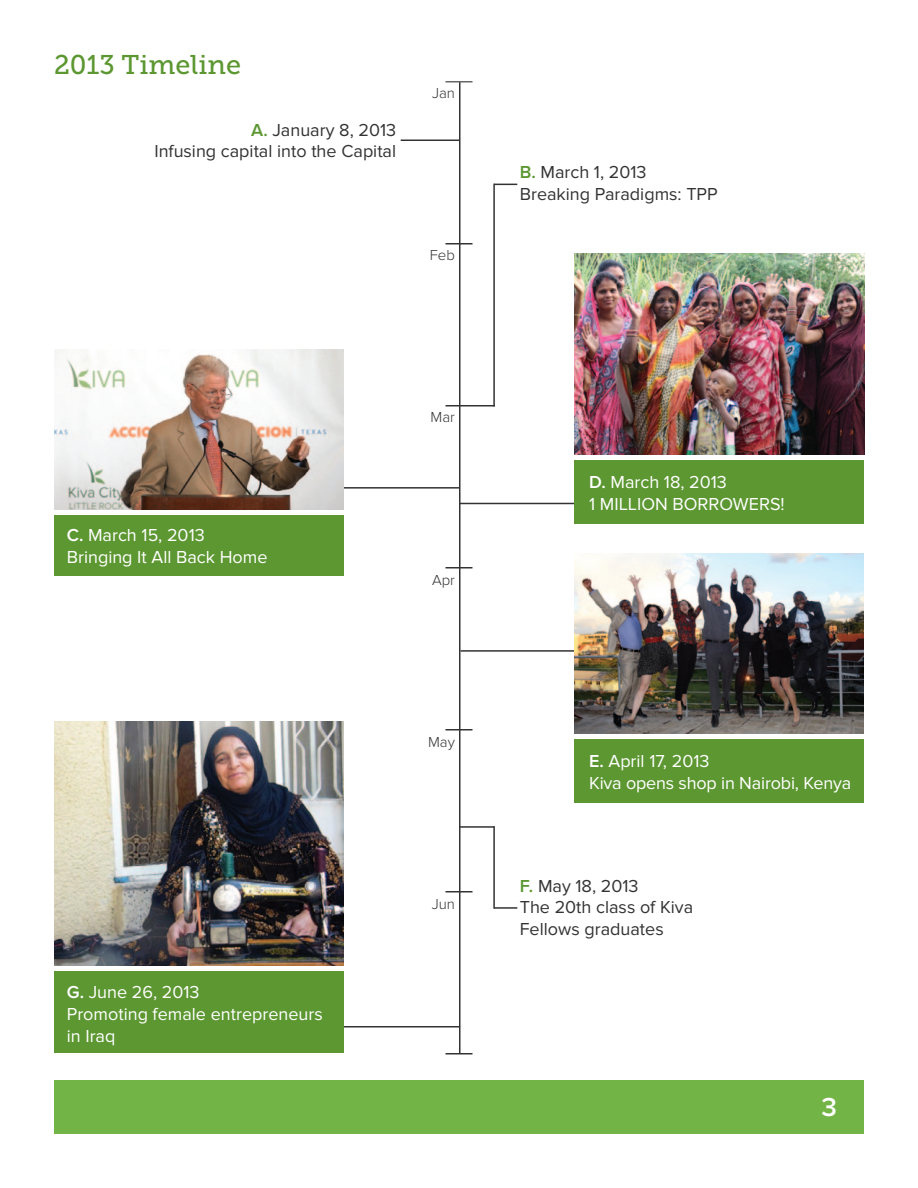
<style>
.page{position:relative;width:918px;height:1188px;background:#fff}
.page>*{position:absolute;margin:0;border:0;box-sizing:border-box;transform-origin:0 0}
.t1{font:27px "Museo Slab 500";color:#5c9731}
.t2{font:600 27px "Proxima Nova";color:#fff}
.t3{font:18px/21.6px "Proxima Nova";color:#fff}
.t4{font:18px/21.6px "Proxima Nova";color:#323332}
.t5{font:300 15px "Proxima Nova";color:#323332}
.s1{font-weight:600;color:#5c9731}
.s2{font-weight:600}
</style>
<div class="page">
<div style="left:54px;top:1080px;width:810px;height:54px;background:#73b446"></div>
<hr style="left:446px;top:405px;width:49px;height:1px;background:#323332">
<svg style="left:495px;top:184px;width:22px;height:1px"></svg>
<hr style="left:494px;top:907px;width:23px;height:2px;background:#323332">
<hr style="left:333px;top:487px;width:127px;height:2px;background:#323332">
<hr style="left:460px;top:650px;width:123px;height:2px;background:#323332">
<hr style="left:459px;top:81px;width:1px;height:973px;background:#323332">
<hr style="left:459px;top:503px;width:120px;height:1px;background:#323332">
<hr style="left:459px;top:826px;width:35px;height:2px;background:#323332">
<hr style="left:334px;top:1026px;width:126px;height:2px;background:#323332">
<hr style="left:401px;top:140px;width:59px;height:1px;background:#323332">
<div style="left:575px;top:739px;width:289px;height:64px;background:#5c9731"></div>
<div style="left:575px;top:460px;width:289px;height:63px;background:#5c9731"></div>
<div style="left:54px;top:515px;width:289px;height:61px;background:#5c9731"></div>
<div style="left:54px;top:972px;width:289px;height:81px;background:#5c9731"></div>
<svg style="left:446px;top:81px;width:26px;height:1px"></svg>
<svg style="left:446px;top:243px;width:26px;height:1px"></svg>
<svg style="left:446px;top:567px;width:26px;height:1px"></svg>
<svg style="left:446px;top:729px;width:26px;height:1px"></svg>
<svg style="left:446px;top:891px;width:26px;height:1px"></svg>
<svg style="left:446px;top:1053px;width:26px;height:1px"></svg>
<img style="left:54px;top:721px;width:289px;height:245px">
<img style="left:54px;top:350px;width:289px;height:159px">
<img style="left:575px;top:554px;width:289px;height:179px">
<img style="left:575px;top:254px;width:289px;height:200px">
<hr style="left:493px;top:184px;width:2px;height:223px;background:#323332">
<hr style="left:493px;top:826px;width:2px;height:83px;background:#323332">
<h1 class="t1" style="left:54px;top:50px;width:189px">2013 Timeline</h1>
<p class="t4" style="left:154px;top:119px;width:243px;text-align:right"><span class="s1">A.</span> January 8, 2013<br>Infusing capital into the Capital</p>
<p class="t5" style="left:432px;top:84px;width:24px">Jan</p>
<p class="t5" style="left:430px;top:247px;width:27px">Feb</p>
<p class="t3" style="left:67px;top:525px;width:202px"><span class="s2">C.</span> March 15, 2013<br>Bringing It All Back Home</p>
<p class="t3" style="left:67px;top:982px;width:258px"><span class="s2">G.</span> June 26, 2013<br>Promoting female entrepreneurs in Iraq</p>
<p class="t5" style="left:431px;top:409px;width:26px">Mar</p>
<p class="t5" style="left:432px;top:571px;width:24px">Apr</p>
<p class="t5" style="left:428px;top:734px;width:28px">May</p>
<p class="t5" style="left:432px;top:895px;width:25px">Jun</p>
<p class="t4" style="left:520px;top:162px;width:200px"><span class="s1">B.</span> March 1, 2013<br>Breaking Paradigms: TPP</p>
<p class="t3" style="left:589px;top:471px;width:197px"><span class="s2">D.</span> March 18, 2013<br>1 MILLION BORROWERS!</p>
<p class="t3" style="left:589px;top:751px;width:264px"><span class="s2">E.</span> April 17, 2013<br>Kiva opens shop in Nairobi, Kenya</p>
<p class="t4" style="left:520px;top:875px;width:175px"><span class="s1">F.</span> May 18, 2013<br>The 20th class of Kiva<br>Fellows graduates</p>
<h1 class="t2" style="left:822px;top:1092px;width:17px">3</h1>
</div>
